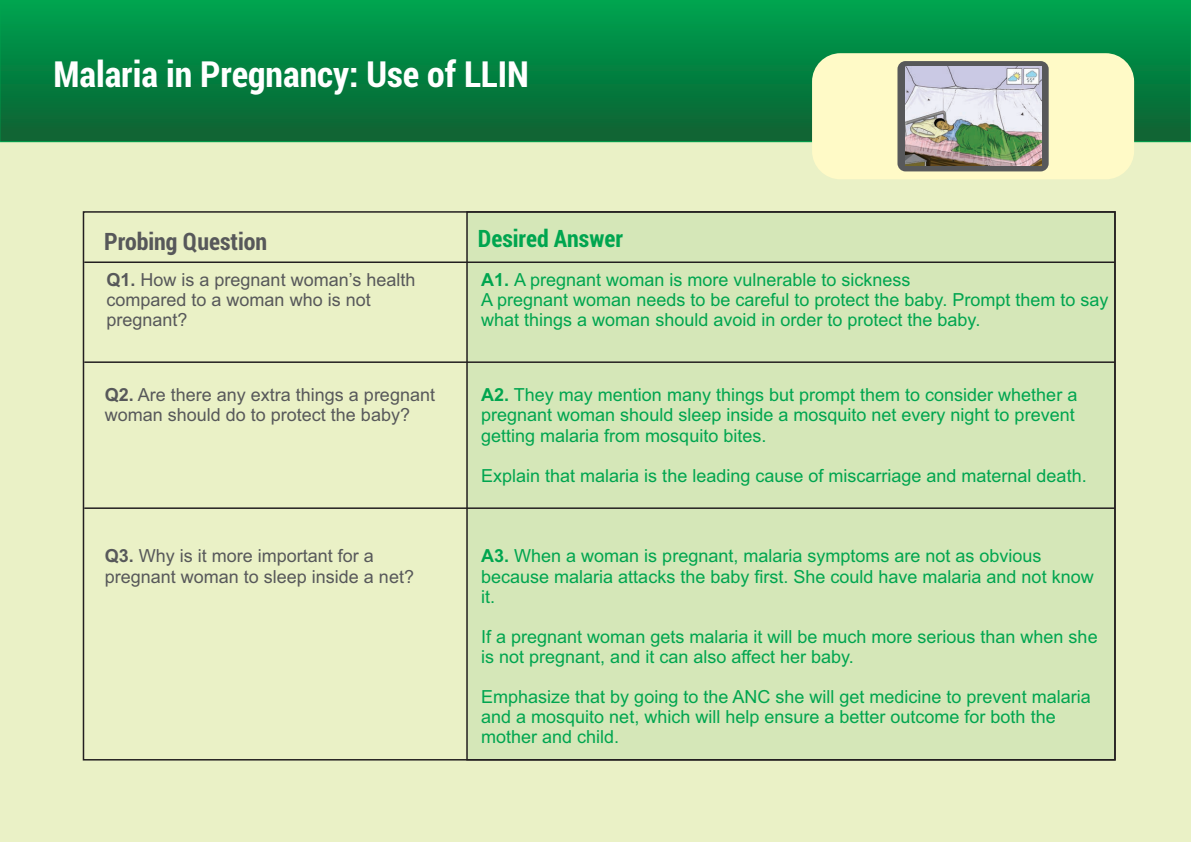
<style>
.page{position:relative;width:1191px;height:842px;background:#fff}
.page>*{position:absolute;margin:0;border:0;box-sizing:border-box;transform-origin:0 0}
.t1{font:700 36px "Roboto Condensed";color:#fff}
.t2{font:700 24px "Roboto Condensed";color:#57585a}
.t3{font:700 24px "Roboto Condensed";color:#00a54f}
.t4{font:18px/20.1px "Arial";color:#00a54f}
.t5{font:18px/20.1px "Arial";color:#57585a}
.s1{font-weight:700}
</style>
<div class="page">
<div style="left:0;top:117px;width:1190px;height:725px;background:#eaf1c6"></div>
<div style="left:0;top:0;width:1190px;height:142px;background:linear-gradient(to bottom,#00a34f,#0d6032)"></div>
<div style="left:0;top:0;width:1191px;height:142px;border:1px solid #00a54f"></div>
<div style="left:812px;top:53px;width:322px;height:126px;background:#fffac7;border-radius:28px"></div>
<div style="left:466px;top:211px;width:649px;height:549px;background:#d5e7b8;border:2px solid #231f20"></div>
<hr style="left:84px;top:261px;width:1031px;height:2px;background:#231f20">
<hr style="left:84px;top:361px;width:1031px;height:2px;background:#231f20">
<hr style="left:84px;top:507px;width:1031px;height:2px;background:#231f20">
<div style="left:897px;top:61px;width:151px;height:110px;background:#57585a;border-radius:8px"></div>
<img style="left:905px;top:67px;width:136px;height:99px">
<h1 class="t1" style="left:53px;top:49px;width:477px">Malaria in Pregnancy: Use of LLIN</h1>
<h2 class="t2" style="left:104px;top:224px;width:165px">Probing Question</h2>
<h2 class="t3" style="left:478px;top:221px;width:147px">Desired Answer</h2>
<p class="t5" style="left:106px;top:271px;width:310px"><span class="s1">Q1.</span> How is a pregnant woman’s health compared to a woman who is not pregnant?</p>
<p class="t5" style="left:105px;top:387px;width:332px"><span class="s1">Q2.</span> Are there any extra things a pregnant woman should do to protect the baby?</p>
<p class="t4" style="left:481px;top:271px;width:629px"><span class="s1">A1.</span> A pregnant woman is more vulnerable to sickness<br>A pregnant woman needs to be careful to protect the baby. Prompt them to say what things a woman should avoid in order to protect the baby.</p>
<p class="t4" style="left:481px;top:387px;width:597px"><span class="s1">A2.</span> They may mention many things but prompt them to consider whether a pregnant woman should sleep inside a mosquito net every night to prevent getting malaria from mosquito bites.</p>
<p class="t4" style="left:481px;top:467px;width:607px">Explain that malaria is the leading cause of miscarriage and maternal death.</p>
<p class="t5" style="left:105px;top:548px;width:311px"><span class="s1">Q3.</span> Why is it more important for a pregnant woman to sleep inside a net?</p>
<p class="t4" style="left:481px;top:548px;width:614px"><span class="s1">A3.</span> When a woman is pregnant, malaria symptoms are not as obvious because malaria attacks the baby first. She could have malaria and not know it.</p>
<p class="t4" style="left:481px;top:628px;width:618px">If a pregnant woman gets malaria it will be much more serious than when she is not pregnant, and it can also affect her baby.</p>
<p class="t4" style="left:481px;top:688px;width:611px">Emphasize that by going to the ANC she will get medicine to prevent malaria and a mosquito net, which will help ensure a better outcome for both the mother and child.</p>
</div>
